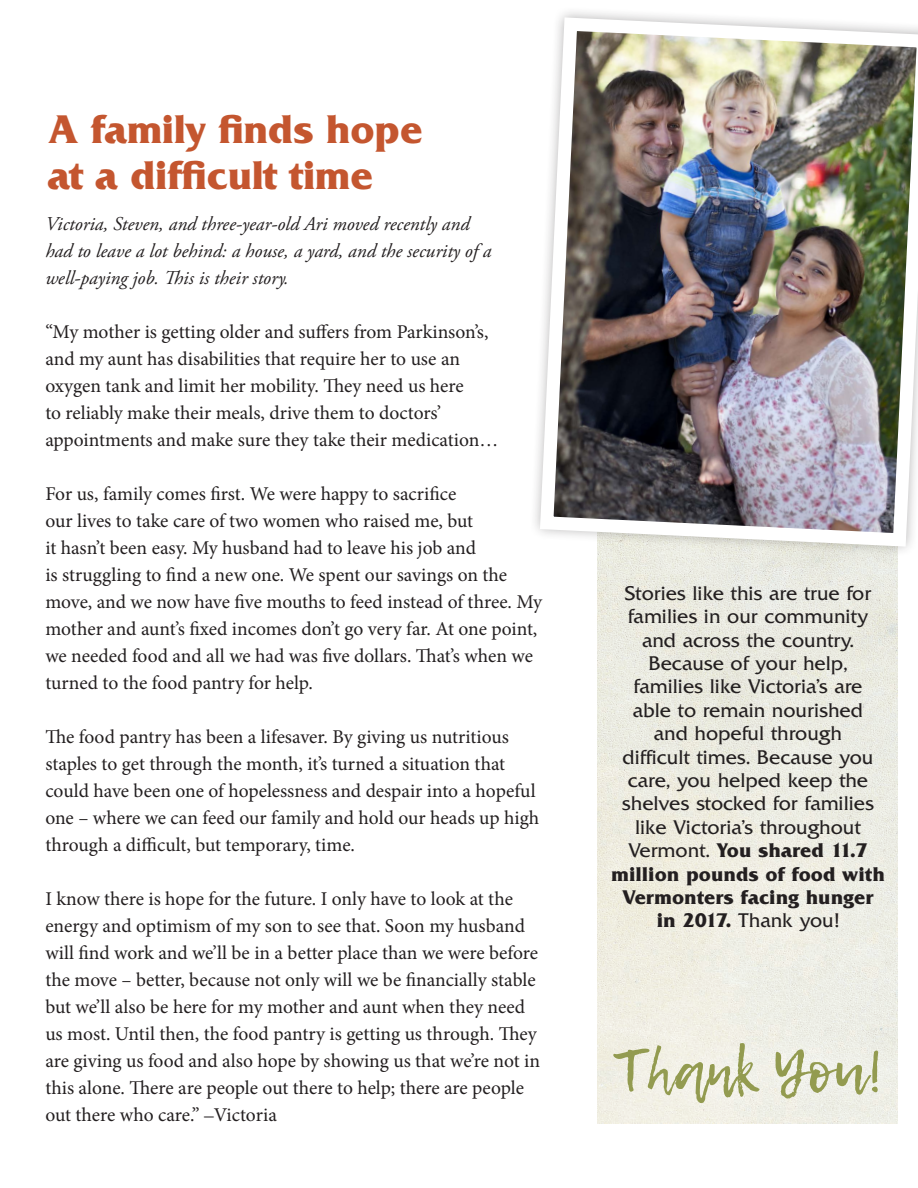
<style>
.page{position:relative;width:918px;height:1188px;background:#fff}
.page>*{position:absolute;margin:0;border:0;box-sizing:border-box;transform-origin:0 0}
.t1{font:58.65px "Lemon Tuesday";color:#939b50}
.t2{font:700 42px/45.8px "Friz Quadrata";color:#c4562f}
.t3{font:19.5px/27px "Minion Pro";letter-spacing:-.005em;color:#231f20}
.t4{font:19.5px/23.4px "Friz Quadrata SBOP";color:#231f20;text-align:center}
.t5{font:italic 19.5px/27px "Adobe Garamond Pro";color:#231f20}
.s1{font-family:"Adobe Garamond Pro"}
.s2{font-weight:700}
</style>
<div class="page">
<img style="left:597px;top:559px;width:301px;height:461px">
<div style="left:590px;top:1020px;width:313px;height:107px;background:#f1f0e7"></div>
<svg style="left:597px;top:553px;width:301px;height:6px;background:#e8e9e0"></svg>
<img style="left:535px;top:12px;width:383px;height:541px">
<h2 class="t2" style="left:48px;top:107px;width:376px">A family finds hope at a difficult time</h2>
<p class="t5" style="left:45px;top:211px;width:448px">Victoria, Steven, and three-year-old Ari moved recently and had to leave a lot behind: a house, a yard, and the security of a well-paying job. This is their story.</p>
<p class="t3" style="left:45px;top:319px;width:455px">“My mother is getting older and suffers from Parkinson’s, and my aunt has disabilities that require her to use an oxygen tank and limit her mobility. They need us here<br>to reliably make their meals, drive them to doctors’ appointments and make sure they take their medication…</p>
<p class="t3" style="left:45px;top:481px;width:498px">For us, family comes first. We were happy to sacrifice<br>our lives to take care of two women who raised me, but<br>it hasn’t been easy. My husband had to leave his job and<br>is struggling to find a new one. We spent our savings on the move, and we now have five mouths to feed instead of three. My mother and aunt’s fixed incomes don’t go very far. At one point, we needed food and all we had was five dollars. That’s when we turned to the food pantry for help.</p>
<p class="t3" style="left:45px;top:724px;width:495px">The food pantry has been a lifesaver. By giving us nutritious staples to get through the month, it’s turned a situation that could have been one of hopelessness and despair into a hopeful one – where we can feed our family and hold our heads up high through a difficult, but temporary, time.</p>
<p class="t3" style="left:45px;top:886px;width:496px">I know there is hope for the future. I only have to look at the energy and optimism of my son to see that. Soon my husband will find work and we’ll be in a better place than we were before the move – better, because not only will we be financially stable but we’ll also be here for my mother and aunt when they need us most. Until then, the food pantry is getting us through. They are giving us food and also hope by showing us that we’re not in this alone. There are people out there to help; there are people out there who care.” <span class="s1">–</span>Victoria</p>
<p class="t4" style="left:611px;top:582px;width:275px">Stories like this are true for families in our community and across the country.<br>Because of your help,<br>families like Victoria’s are<br>able to remain nourished<br>and hopeful through<br>difficult times. Because you care, you helped keep the shelves stocked for families like Victoria’s throughout<br>Vermont. <span class="s2">You shared 11.7 million pounds of food with<br>Vermonters facing hunger in 2017.</span> Thank you!</p>
<h1 class="t1" style="left:614px;top:1037px;width:271px">Thank You!</h1>
</div>
